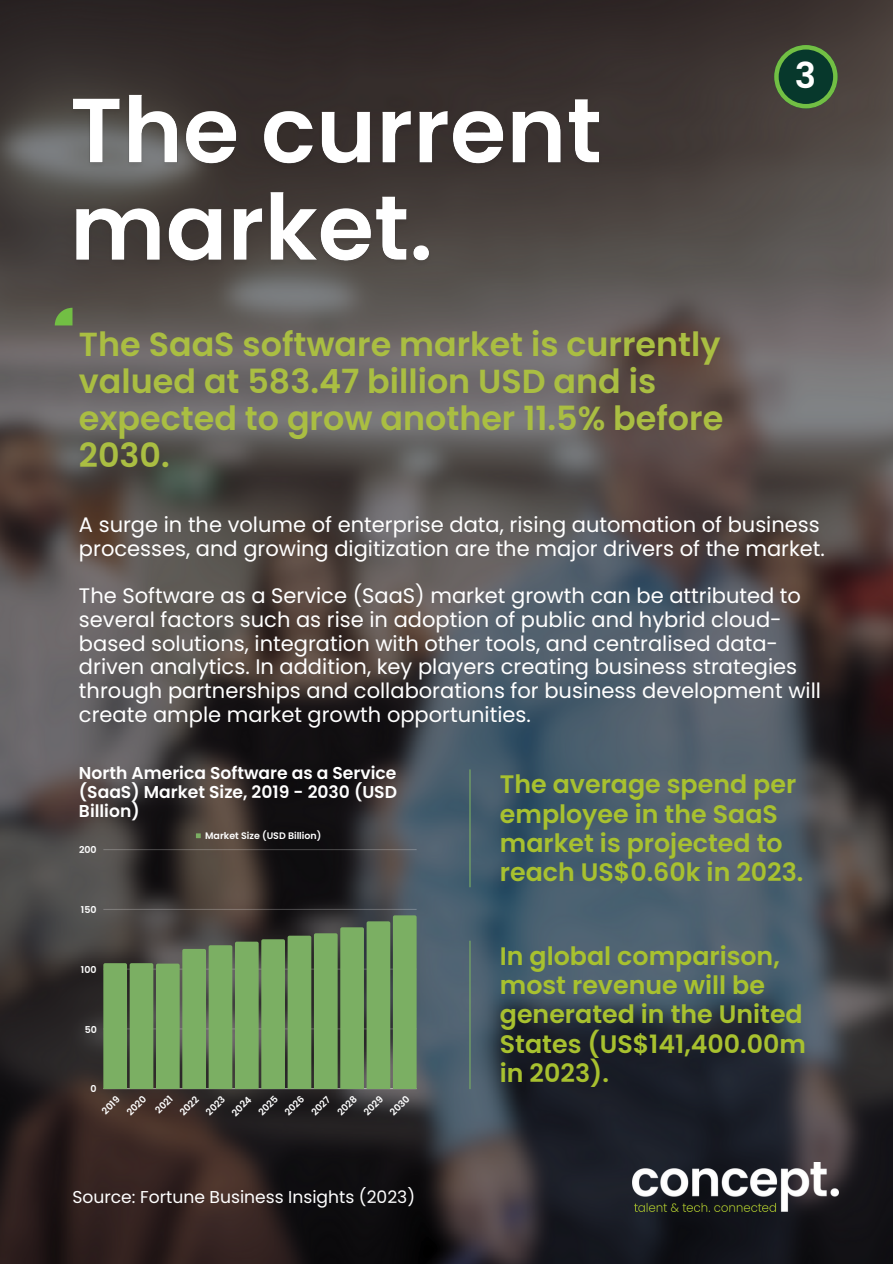
<style>
.page{position:relative;width:893px;height:1264px;background:#fff}
.page>*{position:absolute;margin:0;border:0;box-sizing:border-box;transform-origin:0 0}
.t1{font:600 35.55px "Poppins";color:#fff}
.t2{font:600 33.3px/37.2px "Poppins";color:#aabe42}
.t3{font:600 25.35px/29.2px "Poppins";color:#a8c12f}
.t4{font:21px/23.7px "Poppins";color:#fff}
.t5{font:600 17.1px/19.2px "Poppins";color:#fff;text-align:justify}
.t6{font:17.1px "Poppins";color:#fff}
.t7{font:600 9.45px "Poppins";color:#fff}
</style>
<div class="page">
<img style="left:0;top:0;width:892px;height:1263px">
<svg style="left:55px;top:308px;width:17px;height:17px"></svg>
<img style="left:632px;top:1162px;width:206px;height:49px">
<svg style="left:196px;top:833px;width:5px;height:5px"></svg>
<hr style="left:103px;top:909px;width:313px;height:1px;background:#fff">
<hr style="left:103px;top:849px;width:313px;height:1px;background:#fff">
<hr style="left:103px;top:1088px;width:313px;height:1px;background:#fff">
<svg style="left:103px;top:915px;width:313px;height:173px;background:#6d945a"></svg>
<hr style="left:469px;top:769px;width:1px;height:118px;background:#7baf63">
<img style="left:66px;top:67px;width:540px;height:225px">
<hr style="left:469px;top:940px;width:1px;height:149px;background:#7baf63">
<svg style="left:774px;top:45px;width:63px;height:63px;background:#295533"></svg>
<svg style="left:179px;top:1099px;width:16px;height:16px"></svg>
<p class="t1" style="left:794px;top:51px;width:23px">3</p>
<h4 class="t2" style="left:79px;top:325px;width:645px">The SaaS software market is currently valued at 583.47 billion USD and is expected to grow another 11.5% before<br>2030.</h4>
<p class="t4" style="left:79px;top:513px;width:747px">A surge in the volume of enterprise data, rising automation of business processes, and growing digitization are the major drivers of the market.</p>
<h2 class="t4" style="left:79px;top:584px;width:743px">The Software as a Service (SaaS) market growth can be attributed to several factors such as rise in adoption of public and hybrid cloud&shy;based solutions, integration with other tools, and centralised data&shy;driven analytics. In addition, key players creating business strategies through partnerships and collaborations for business development will create ample market growth opportunities.</h2>
<h5 class="t5" style="left:79px;top:763px;width:319px">North America Software as a Service (SaaS) Market Size, 2019 - 2030 (USD Billion)</h5>
<h3 class="t3" style="left:500px;top:770px;width:305px">The average spend per employee in the SaaS market is projected to reach US$0.60k in 2023.</h3>
<p class="t7" style="left:205px;top:829px;width:118px">Market Size (USD Billion)</p>
<p class="t7" style="left:79px;top:843px;width:19px">200</p>
<p class="t7" style="left:81px;top:903px;width:17px">150</p>
<p class="t7" style="left:81px;top:962px;width:17px">100</p>
<p class="t7" style="left:85px;top:1022px;width:14px">50</p>
<p class="t7" style="left:90px;top:1082px;width:8px">0</p>
<p class="t7" style="left:99px;top:1107px;width:22px;rotate:-45deg">2019</p>
<p class="t7" style="left:124px;top:1109px;width:25px;rotate:-45deg">2020</p>
<p class="t7" style="left:152px;top:1107px;width:22px;rotate:-45deg">2021</p>
<p class="t7" style="left:203px;top:1108px;width:24px;rotate:-45deg">2023</p>
<p class="t7" style="left:229px;top:1109px;width:25px;rotate:-45deg">2024</p>
<p class="t7" style="left:255px;top:1109px;width:24px;rotate:-45deg">2025</p>
<p class="t7" style="left:282px;top:1109px;width:24px;rotate:-45deg">2026</p>
<p class="t7" style="left:308px;top:1108px;width:24px;rotate:-45deg">2027</p>
<p class="t7" style="left:334px;top:1109px;width:24px;rotate:-45deg">2028</p>
<p class="t7" style="left:361px;top:1108px;width:24px;rotate:-45deg">2029</p>
<p class="t7" style="left:387px;top:1109px;width:25px;rotate:-45deg">2030</p>
<h4 class="t6" style="left:72px;top:1185px;width:344px">Source: Fortune Business Insights (2023)</h4>
<h3 class="t3" style="left:500px;top:941px;width:307px">In global comparison, most revenue will be generated in the United<br>States (US$141,400.00m in 2023).</h3>
</div>
